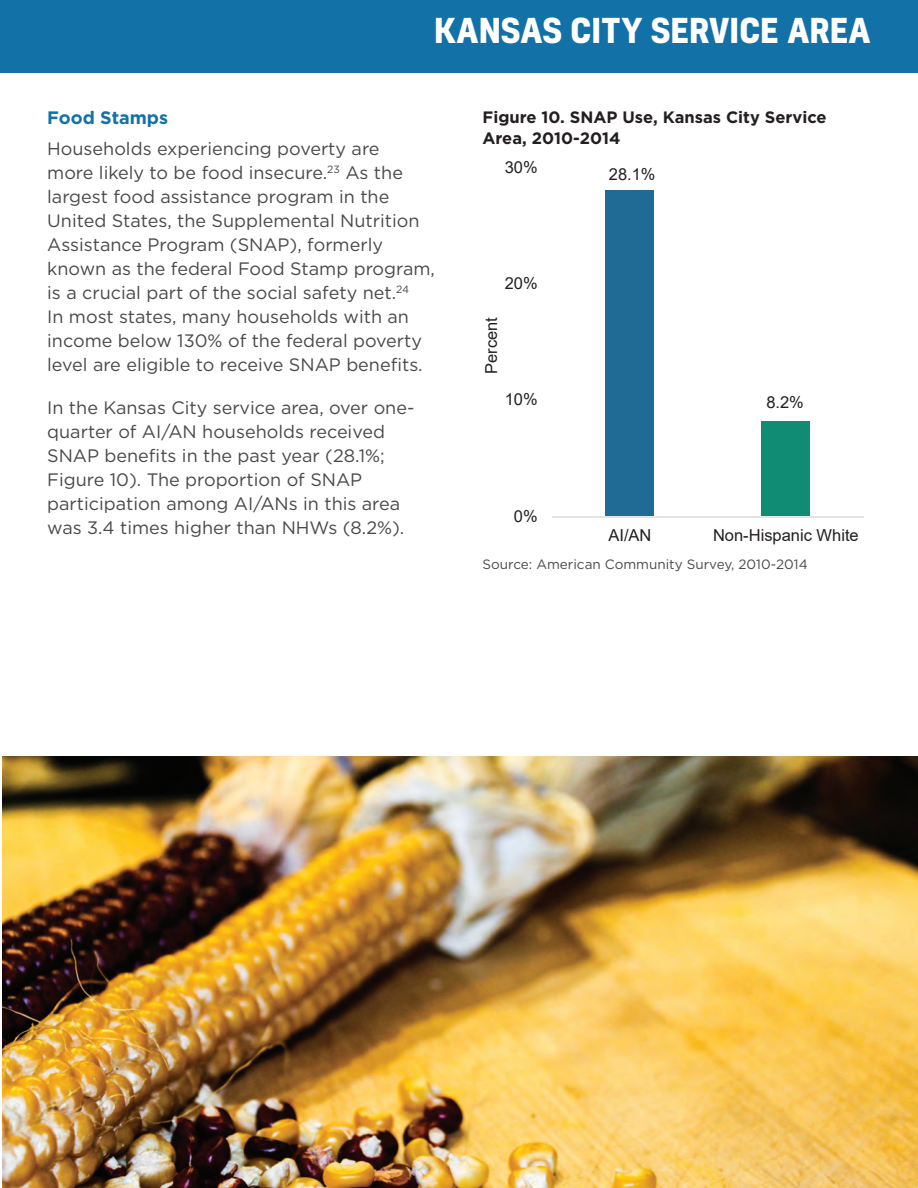
<style>
.page{position:relative;width:918px;height:1188px;background:#fff}
.page>*{position:absolute;margin:0;border:0;box-sizing:border-box;transform-origin:0 0}
.t1{font:700 33px "Kelson";color:#fff}
.t2{font:18px/24px "Gotham";color:#484948}
.t3{font:700 18px "Gotham";color:#1272a7}
.t4{font:16.5px "Arial";color:#231f20}
.t5{font:700 16.5px/21px "Gotham";color:#231f20}
.t6{font:13.5px "Gotham";color:#484948}
</style>
<div class="page">
<div style="left:0;top:0;width:918px;height:73px;background:#1272a7"></div>
<div style="left:761px;top:421px;width:49px;height:96px;background:#118c74"></div>
<div style="left:606px;top:190px;width:48px;height:327px;background:#1f6b95"></div>
<hr style="left:552px;top:516px;width:312px;height:1px;background:#e3e4e3">
<img style="left:2px;top:756px;width:916px;height:432px">
<svg style="left:895px;top:1161px;width:8px;height:27px"></svg>
<h1 class="t1" style="left:434px;top:7px;width:438px">KANSAS CITY SERVICE AREA</h1>
<p class="t3" style="left:47px;top:106px;width:122px">Food Stamps</p>
<p class="t2" style="left:47px;top:136px;width:389px">Households experiencing poverty are<br>more likely to be food insecure.<sup>23</sup> As the largest food assistance program in the United States, the Supplemental Nutrition Assistance Program (SNAP), formerly known as the federal Food Stamp program, is a crucial part of the social safety net.<sup>24<br></sup>In most states, many households with an income below 130% of the federal poverty level are eligible to receive SNAP benefits.</p>
<p class="t2" style="left:47px;top:395px;width:369px">In the Kansas City service area, over one&shy;quarter of AI/AN households received SNAP benefits in the past year (28.1%; Figure 10). The proportion of SNAP participation among AI/ANs in this area was 3.4 times higher than NHWs (8.2%).</p>
<p class="t5" style="left:483px;top:107px;width:346px">Figure 10. SNAP Use, Kansas City Service<br>Area, 2010-2014</p>
<p class="t4" style="left:505px;top:156px;width:34px">30%</p>
<p class="t4" style="left:505px;top:272px;width:34px">20%</p>
<p class="t4" style="left:480px;top:374px;width:58px;rotate:-90deg">Percent</p>
<p class="t4" style="left:505px;top:388px;width:34px">10%</p>
<p class="t4" style="left:514px;top:505px;width:25px">0%</p>
<p class="t4" style="left:609px;top:163px;width:48px">28.1%</p>
<p class="t4" style="left:766px;top:390px;width:39px">8.2%</p>
<p class="t4" style="left:608px;top:524px;width:45px">AI/AN</p>
<p class="t4" style="left:713px;top:524px;width:147px">Non-Hispanic White</p>
<p class="t6" style="left:483px;top:556px;width:327px">Source: American Community Survey, 2010-2014</p>
</div>
